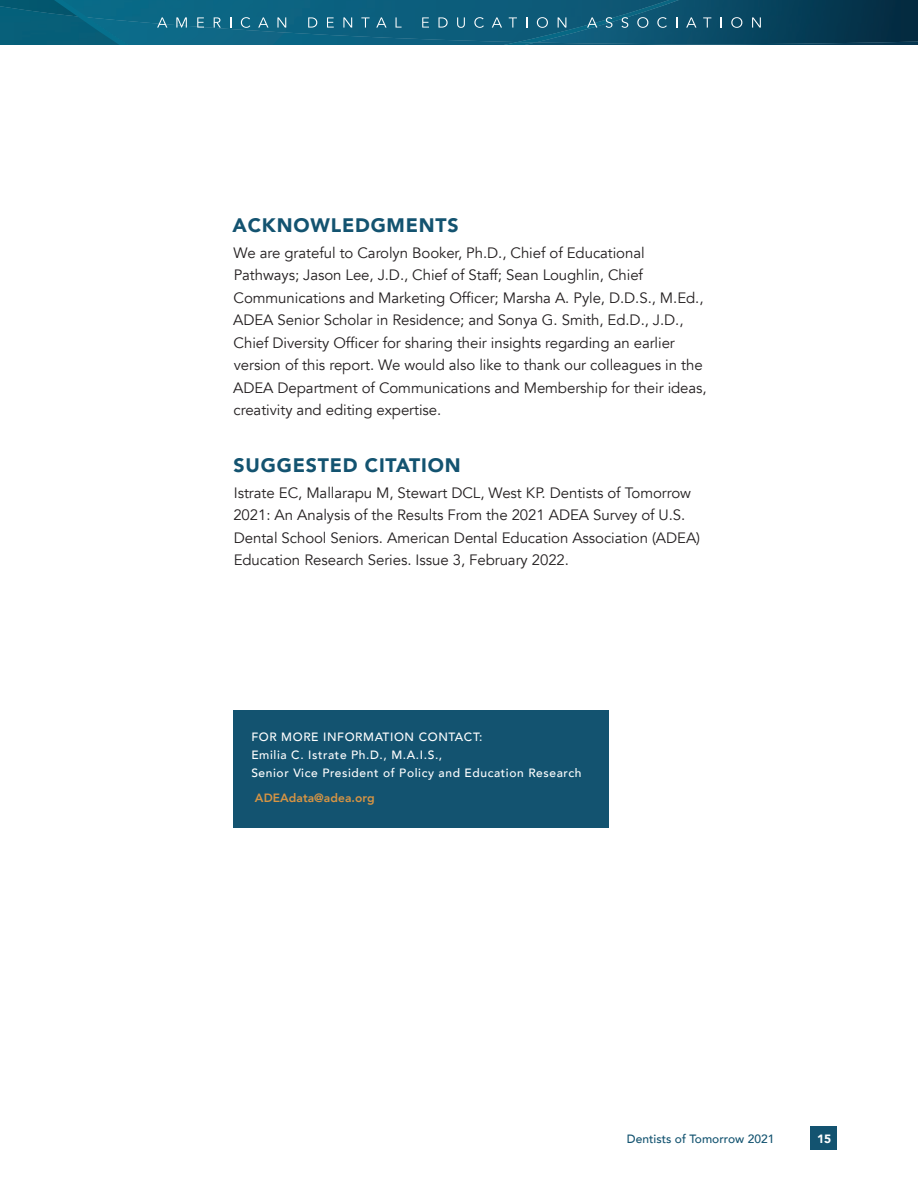
<style>
.page{position:relative;width:918px;height:1188px;background:#fff}
.page>*{position:absolute;margin:0;border:0;box-sizing:border-box;transform-origin:0 0}
.Acknowledgements_Hea{font:900 19.5px "Avenir";letter-spacing:.04em;color:#135370}
.Body{font:15px/22.5px "Avenir";letter-spacing:-.005em;color:#231f20}
.Small_Body{font:500 12px "Avenir";letter-spacing:.05em;color:#fff}
.t1{font:500 12px "Avenir";color:#135370}
.Small_Body-2{font:800 12px "Avenir";letter-spacing:.005em;color:#d69444}
.t2{font:900 12px "Avenir";color:#fff}
</style>
<div class="page">
<div style="left:810px;top:1126px;width:27px;height:24px;background:#135370"></div>
<svg style="left:0;top:0;width:918px;height:45px;background:#0b5773"></svg>
<svg style="left:157px;top:17px;width:10px;height:11px"></svg>
<svg style="left:176px;top:17px;width:11px;height:11px"></svg>
<svg style="left:197px;top:17px;width:7px;height:11px"></svg>
<svg style="left:214px;top:17px;width:7px;height:11px"></svg>
<svg style="left:241px;top:17px;width:9px;height:11px"></svg>
<svg style="left:258px;top:17px;width:11px;height:11px"></svg>
<svg style="left:277px;top:17px;width:9px;height:11px"></svg>
<svg style="left:308px;top:17px;width:9px;height:11px"></svg>
<svg style="left:327px;top:17px;width:7px;height:11px"></svg>
<svg style="left:343px;top:17px;width:9px;height:11px"></svg>
<svg style="left:361px;top:17px;width:9px;height:11px"></svg>
<svg style="left:376px;top:17px;width:11px;height:11px"></svg>
<svg style="left:396px;top:17px;width:6px;height:11px"></svg>
<svg style="left:422px;top:17px;width:7px;height:11px"></svg>
<svg style="left:438px;top:17px;width:10px;height:11px"></svg>
<svg style="left:457px;top:17px;width:8px;height:11px"></svg>
<svg style="left:474px;top:17px;width:10px;height:11px"></svg>
<svg style="left:492px;top:17px;width:10px;height:11px"></svg>
<svg style="left:509px;top:17px;width:8px;height:11px"></svg>
<svg style="left:537px;top:17px;width:11px;height:11px"></svg>
<svg style="left:558px;top:17px;width:8px;height:11px"></svg>
<svg style="left:587px;top:17px;width:10px;height:11px"></svg>
<svg style="left:606px;top:17px;width:6px;height:11px"></svg>
<svg style="left:621px;top:17px;width:7px;height:11px"></svg>
<svg style="left:637px;top:17px;width:11px;height:11px"></svg>
<svg style="left:657px;top:17px;width:10px;height:11px"></svg>
<svg style="left:686px;top:17px;width:10px;height:11px"></svg>
<svg style="left:703px;top:17px;width:8px;height:11px"></svg>
<svg style="left:731px;top:17px;width:11px;height:11px"></svg>
<svg style="left:752px;top:17px;width:9px;height:11px"></svg>
<div style="left:233px;top:711px;width:376px;height:117px;background:#135370"></div>
<p class="Acknowledgements_Hea" style="left:233px;top:208px;width:228px">ACKNOWLEDGMENTS</p>
<p class="Body" style="left:233px;top:242px;width:475px">We are grateful to Carolyn Booker, Ph.D., Chief of Educational Pathways; Jason Lee, J.D., Chief of Staff; Sean Loughlin, Chief Communications and Marketing Officer; Marsha A. Pyle, D.D.S., M.Ed., ADEA Senior Scholar in Residence; and Sonya G. Smith, Ed.D., J.D., Chief Diversity Officer for sharing their insights regarding an earlier version of this report. We would also like to thank our colleagues in the ADEA Department of Communications and Membership for their ideas, creativity and editing expertise.</p>
<p class="Acknowledgements_Hea" style="left:234px;top:448px;width:229px">SUGGESTED CITATION</p>
<p class="Body" style="left:233px;top:482px;width:468px">Istrate EC, Mallarapu M, Stewart DCL, West KP. Dentists of Tomorrow 2021: An Analysis of the Results From the 2021 ADEA Survey of U.S.<br>Dental School Seniors. American Dental Education Association (ADEA)<br>Education Research Series. Issue 3, February 2022.</p>
<p class="Small_Body" style="left:251px;top:726px;width:233px">FOR MORE INFORMATION CONTACT:</p>
<p class="Small_Body" style="left:251px;top:744px;width:192px">Emilia C. Istrate Ph.D., M.A.I.S.,</p>
<p class="Small_Body" style="left:251px;top:762px;width:332px">Senior Vice President of Policy and Education Research</p>
<p class="Small_Body-2" style="left:255px;top:789px;width:121px">ADEAdata@adea.org</p>
<p class="t1" style="left:627px;top:1128px;width:149px">Dentists of Tomorrow 2021</p>
<p class="t2" style="left:817px;top:1129px;width:16px">15</p>
</div>
